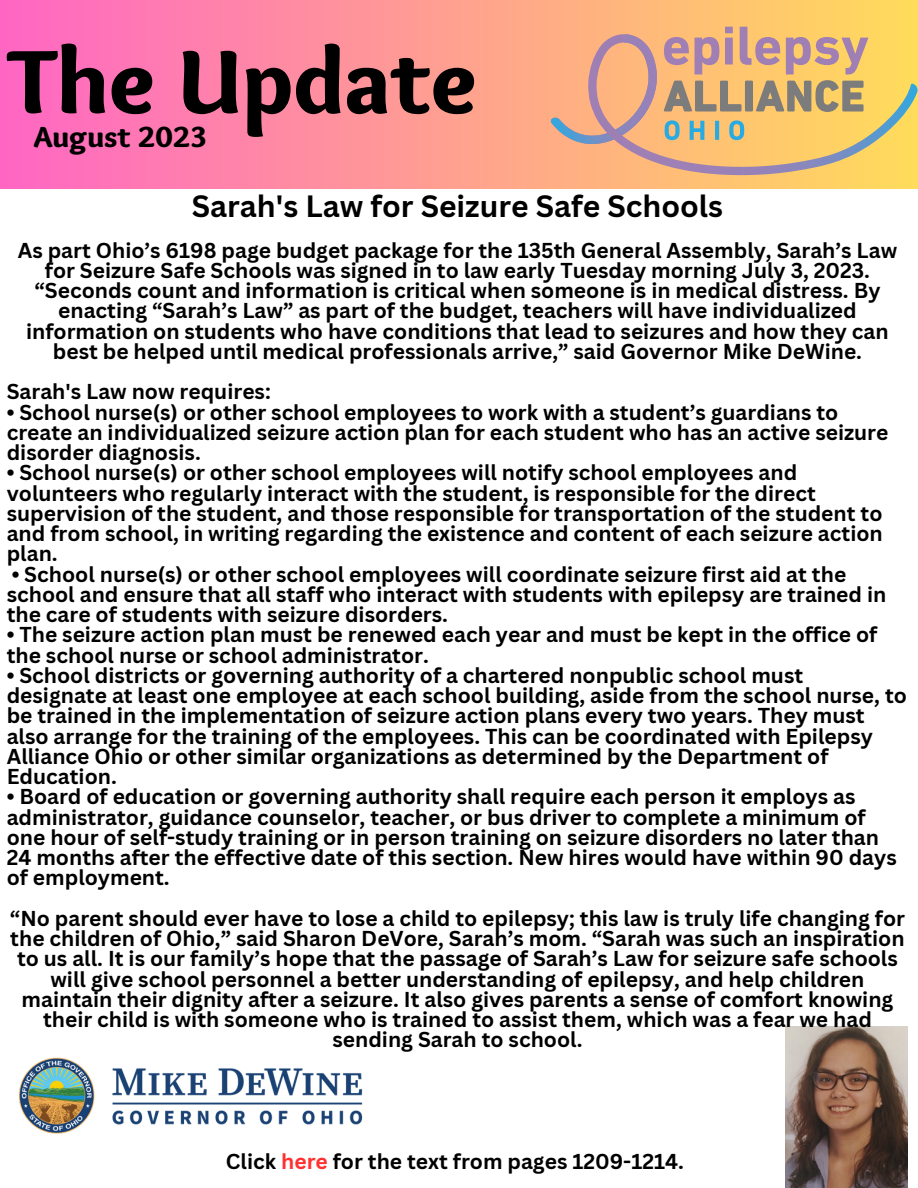
<style>
.page{position:relative;width:918px;height:1188px;background:#fff}
.page>*{position:absolute;margin:0;border:0;box-sizing:border-box;transform-origin:0 0}
.t1{font:900 93.75px "Sukar";color:#000}
.t2{font:900 30.45px "Sukar";color:#000}
.t3{font:700 30px "Canva Sans";color:#000}
.t4{font:700 21px/20.2px "Canva Sans";color:#000}
.s1{color:#ff3131}
</style>
<div class="page">
<div style="left:0;top:0;width:918px;height:188px;background:linear-gradient(to right,#ff66c4,#ffdc5b)"></div>
<svg style="left:551px;top:34px;width:367px;height:141px;background:#e6bc74"></svg>
<svg style="left:551px;top:34px;width:106px;height:110px;background:#e4a88d"></svg>
<svg style="left:664px;top:37px;width:55px;height:37px;background:#cd9d95"></svg>
<svg style="left:725px;top:27px;width:8px;height:37px"></svg>
<svg style="left:740px;top:27px;width:40px;height:38px;background:#cea390"></svg>
<svg style="left:786px;top:37px;width:82px;height:37px;background:#d0a98a"></svg>
<svg style="left:665px;top:120px;width:15px;height:20px"></svg>
<svg style="left:690px;top:121px;width:14px;height:19px"></svg>
<hr style="left:715px;top:121px;width:4px;height:19px;background:#28abe2">
<svg style="left:729px;top:120px;width:15px;height:20px"></svg>
<img style="left:785px;top:1027px;width:123px;height:161px">
<img style="left:20px;top:1057px;width:343px;height:77px">
<p class="t1" style="left:7px;top:27px;width:472px">The Update</p>
<p class="t2" style="left:34px;top:119px;width:175px">August 2023</p>
<p class="t3" style="left:192px;top:185px;width:533px">Sarah's Law for Seizure Safe Schools</p>
<p class="t4" style="left:18px;top:239px;width:881px;text-align:center">As part Ohio’s 6198 page budget package for the 135th General Assembly, Sarah’s Law for Seizure Safe Schools was signed in to law early Tuesday morning July 3, 2023. “Seconds count and information is critical when someone is in medical distress. By enacting “Sarah’s Law” as part of the budget, teachers will have individualized information on students who have conditions that lead to seizures and how they can best be helped until medical professionals arrive,” said Governor Mike DeWine.</p>
<p class="t4" style="left:7px;top:381px;width:266px">Sarah's Law now requires:</p>
<p class="t4" style="left:7px;top:401px;width:883px">• School nurse(s) or other school employees to work with a student’s guardians to create an individualized seizure action plan for each student who has an active seizure disorder diagnosis.</p>
<p class="t4" style="left:7px;top:462px;width:878px">• School nurse(s) or other school employees will notify school employees and volunteers who regularly interact with the student, is responsible for the direct supervision of the student, and those responsible for transportation of the student to and from school, in writing regarding the existence and content of each seizure action plan.</p>
<p class="t4" style="left:7px;top:563px;width:881px">• School nurse(s) or other school employees will coordinate seizure first aid at the school and ensure that all staff who interact with students with epilepsy are trained in the care of students with seizure disorders.</p>
<p class="t4" style="left:7px;top:624px;width:872px">• The seizure action plan must be renewed each year and must be kept in the office of the school nurse or school administrator.</p>
<p class="t4" style="left:7px;top:665px;width:902px">• School districts or governing authority of a chartered nonpublic school must designate at least one employee at each school building, aside from the school nurse, to be trained in the implementation of seizure action plans every two years. They must also arrange for the training of the employees. This can be coordinated with Epilepsy Alliance Ohio or other similar organizations as determined by the Department of Education.</p>
<p class="t4" style="left:7px;top:786px;width:892px">• Board of education or governing authority shall require each person it employs as administrator, guidance counselor, teacher, or bus driver to complete a minimum of one hour of self-study training or in person training on seizure disorders no later than 24 months after the effective date of this section. New hires would have within 90 days of employment.</p>
<p class="t4" style="left:10px;top:908px;width:897px;text-align:center">“No parent should ever have to lose a child to epilepsy; this law is truly life changing for the children of Ohio,” said Sharon DeVore, Sarah’s mom. “Sarah was such an inspiration to us all. It is our family’s hope that the passage of Sarah’s Law for seizure safe schools will give school personnel a better understanding of epilepsy, and help children maintain their dignity after a seizure. It also gives parents a sense of comfort knowing their child is with someone who is trained to assist them, which was a fear we had sending Sarah to school.</p>
<p class="t4" style="left:226px;top:1151px;width:460px">Click <span class="s1">here</span> for the text from pages 1209-1214.</p>
</div>
